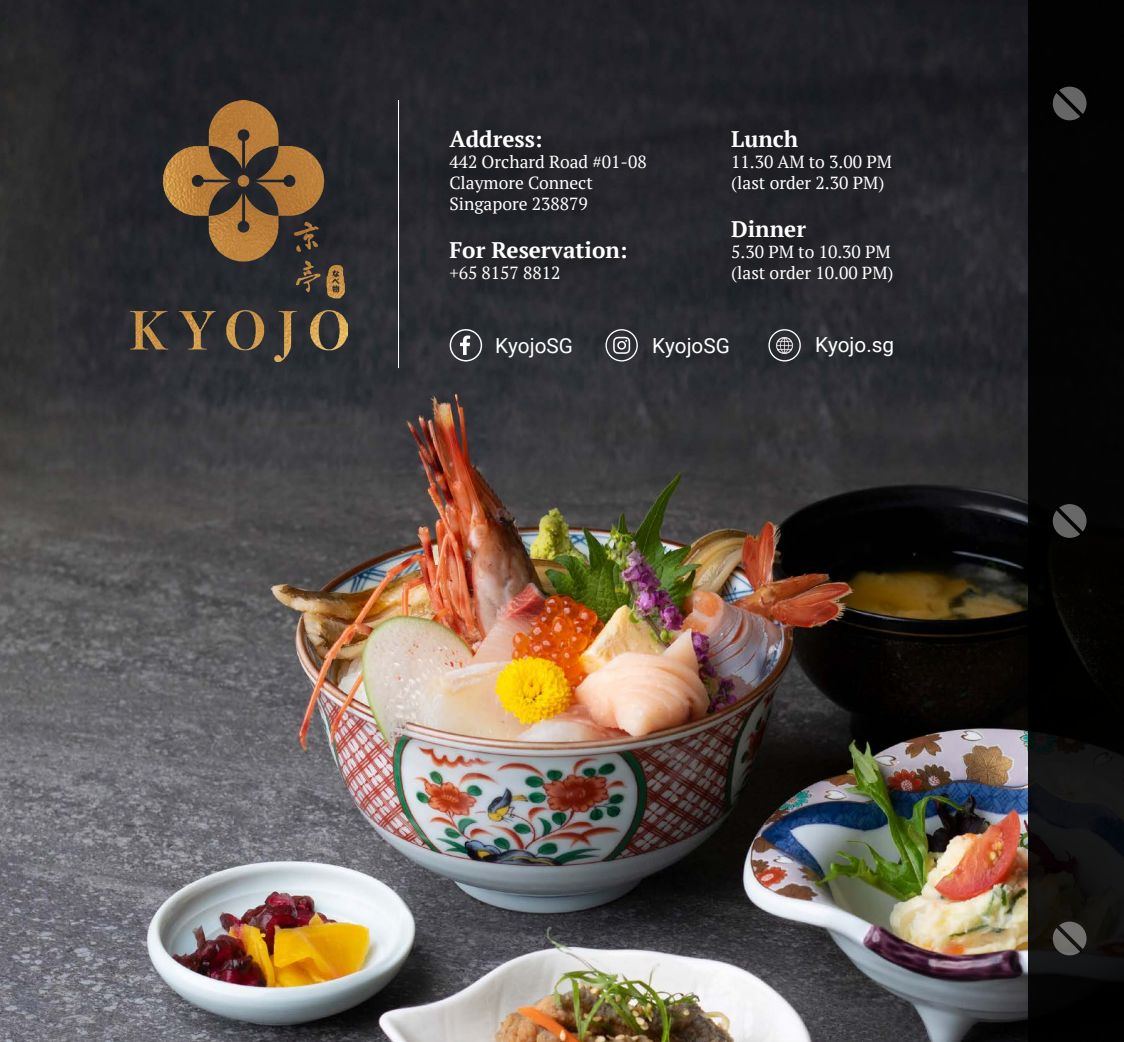
<style>
.page{position:relative;width:1124px;height:1042px;background:#fff}
.page>*{position:absolute;margin:0;border:0;box-sizing:border-box;transform-origin:0 0}
.t1{font:700 22.5px "PT Serif";color:#fff}
.t2{font:20.75px "Roboto";color:#fff}
.t3{font:17.5px/21px "PT Serif";color:#fff}
</style>
<div class="page">
<img style="left:0;top:0;width:1028px;height:1042px">
<img style="left:130px;top:100px;width:217px;height:261px">
<div style="left:430px;top:111px;width:240px;height:193px;background:#25262b"></div>
<div style="left:712px;top:111px;width:204px;height:193px;background:#232329"></div>
<hr style="left:398px;top:100px;width:1px;height:268px;background:#fff">
<svg style="left:449px;top:329px;width:33px;height:32px"></svg>
<svg style="left:605px;top:329px;width:32px;height:32px"></svg>
<svg style="left:768px;top:329px;width:32px;height:32px"></svg>
<img style="left:775px;top:336px;width:18px;height:18px">
<svg style="left:1028px;top:0;width:95px;height:1042px;fill:#030304"></svg>
<svg style="left:1052px;top:921px;width:34px;height:34px"></svg>
<svg style="left:1052px;top:87px;width:34px;height:33px"></svg>
<svg style="left:1052px;top:504px;width:34px;height:34px"></svg>
<p class="t1" style="left:449px;top:124px;width:95px">Address:</p>
<p class="t3" style="left:449px;top:151px;width:199px">442 Orchard Road #01-08<br>Claymore Connect<br>Singapore 238879</p>
<p class="t1" style="left:449px;top:235px;width:180px">For Reservation:</p>
<p class="t3" style="left:449px;top:262px;width:113px">+65 8157 8812</p>
<p class="t1" style="left:731px;top:124px;width:68px">Lunch</p>
<p class="t3" style="left:731px;top:151px;width:162px">11.30 AM to 3.00 PM (last order 2.30 PM)</p>
<p class="t1" style="left:731px;top:214px;width:76px">Dinner</p>
<p class="t3" style="left:731px;top:241px;width:164px">5.30 PM to 10.30 PM (last order 10.00 PM)</p>
<p class="t2" style="left:495px;top:331px;width:79px">KyojoSG</p>
<p class="t2" style="left:652px;top:331px;width:79px">KyojoSG</p>
<p class="t2" style="left:814px;top:330px;width:81px">Kyojo.sg</p>
</div>
